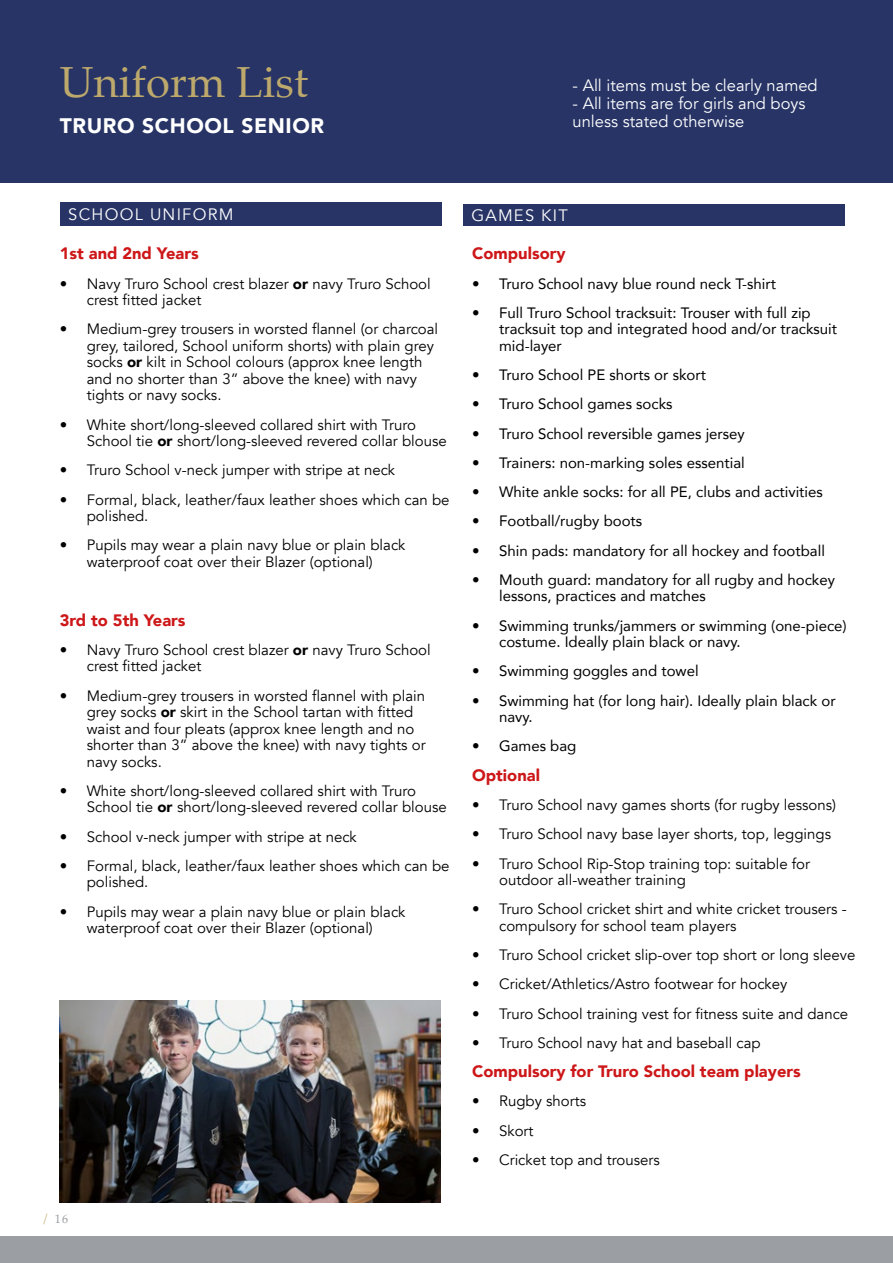
<style>
.page{position:relative;width:893px;height:1263px;background:#fff}
.page>*{position:absolute;margin:0;border:0;box-sizing:border-box;transform-origin:0 0}
.t1{font:43.5px "Palatino";color:#bda96c}
.t2{font:900 21px "Avenir";letter-spacing:.03em;color:#fff}
.t3{font:900 16.5px "Avenir";color:#cd1719}
.t4{font:16.5px/18px "Avenir";color:#fff}
.t5{font:16.5px "Avenir";letter-spacing:.075em;color:#fff}
.t6{font:15px/16.5px "Avenir";color:#000}
.t7{font:15px/16.5px "Avenir";color:#000}
.t8{font:12px "Palatino";color:#9b9ea2}
.s1{font-weight:900}
.s2{color:#bda96c}
</style>
<div class="page">
<div style="left:0;top:0;width:893px;height:182px;background:#273465"></div>
<div style="left:60px;top:203px;width:382px;height:23px;background:#273465"></div>
<div style="left:463px;top:205px;width:382px;height:21px;background:#273465"></div>
<div style="left:0;top:1236px;width:893px;height:27px;background:#9b9ea2"></div>
<img style="left:60px;top:1000px;width:381px;height:203px">
<h1 class="t1" style="left:60px;top:46px;width:250px">Uniform List</h1>
<h2 class="t2" style="left:60px;top:108px;width:266px">TRURO SCHOOL SENIOR</h2>
<p class="t4" style="left:573px;top:76px;width:247px">- All items must be clearly named</p>
<p class="t4" style="left:573px;top:94px;width:234px">- All items are for girls and boys unless stated otherwise</p>
<p class="t5" style="left:68px;top:205px;width:167px">SCHOOL UNIFORM</p>
<p class="t5" style="left:471px;top:206px;width:98px">GAMES KIT</p>
<p class="t3" style="left:60px;top:240px;width:140px">1st and 2nd Years</p>
<p class="t6" style="left:87px;top:276px;width:345px;text-indent:-27px">• Navy Truro School crest blazer <span class="s1">or</span> navy Truro School crest fitted jacket</p>
<p class="t6" style="left:87px;top:321px;width:353px;text-indent:-27px">• Medium-grey trousers in worsted flannel (or charcoal grey, tailored, School uniform shorts) with plain grey socks <span class="s1">or</span> kilt in School colours (approx knee length and no shorter than 3” above the knee) with navy tights or navy socks.</p>
<p class="t6" style="left:87px;top:417px;width:361px;text-indent:-27px">• White short/long-sleeved collared shirt with Truro<br>School tie <span class="s1">or</span> short/long-sleeved revered collar blouse</p>
<p class="t6" style="left:60px;top:462px;width:337px">• Truro School v-neck jumper with stripe at neck</p>
<p class="t6" style="left:87px;top:492px;width:364px;text-indent:-27px">• Formal, black, leather/faux leather shoes which can be polished.</p>
<p class="t6" style="left:60px;top:537px;width:347px;text-align:center">• Pupils may wear a plain navy blue or plain black waterproof coat over their Blazer (optional)</p>
<p class="t3" style="left:60px;top:606px;width:127px">3rd to 5th Years</p>
<p class="t6" style="left:87px;top:642px;width:345px;text-indent:-27px">• Navy Truro School crest blazer <span class="s1">or</span> navy Truro School crest fitted jacket</p>
<p class="t6" style="left:87px;top:687px;width:340px;text-indent:-27px">• Medium-grey trousers in worsted flannel with plain grey socks <span class="s1">or</span> skirt in the School tartan with fitted waist and four pleats (approx knee length and no shorter than 3” above the knee) with navy tights or navy socks.</p>
<p class="t6" style="left:87px;top:783px;width:361px;text-indent:-27px">• White short/long-sleeved collared shirt with Truro<br>School tie <span class="s1">or</span> short/long-sleeved revered collar blouse</p>
<p class="t6" style="left:60px;top:828px;width:298px">• School v-neck jumper with stripe at neck</p>
<p class="t6" style="left:87px;top:858px;width:364px;text-indent:-27px">• Formal, black, leather/faux leather shoes which can be polished.</p>
<p class="t6" style="left:60px;top:903px;width:347px;text-align:center">• Pupils may wear a plain navy blue or plain black waterproof coat over their Blazer (optional)</p>
<p class="t8" style="left:42px;top:1209px;width:28px"><span class="s2">/</span> 16</p>
<p class="t3" style="left:472px;top:240px;width:95px">Compulsory</p>
<p class="t7" style="left:472px;top:275px;width:305px">• Truro School navy blue round neck T-shirt</p>
<p class="t7" style="left:499px;top:304px;width:339px;text-indent:-27px">• Full Truro School tracksuit: Trouser with full zip tracksuit top and integrated hood and/or tracksuit mid-layer</p>
<p class="t7" style="left:472px;top:366px;width:235px">• Truro School PE shorts or skort</p>
<p class="t7" style="left:472px;top:396px;width:202px">• Truro School games socks</p>
<p class="t7" style="left:472px;top:425px;width:274px">• Truro School reversible games jersey</p>
<p class="t7" style="left:472px;top:454px;width:274px">• Trainers: non-marking soles essential</p>
<p class="t7" style="left:472px;top:483px;width:352px">• White ankle socks: for all PE, clubs and activities</p>
<p class="t7" style="left:472px;top:513px;width:172px">• Football/rugby boots</p>
<p class="t7" style="left:472px;top:542px;width:354px">• Shin pads: mandatory for all hockey and football</p>
<p class="t7" style="left:499px;top:571px;width:337px;text-indent:-27px">• Mouth guard: mandatory for all rugby and hockey lessons, practices and matches</p>
<p class="t7" style="left:499px;top:617px;width:349px;text-indent:-27px">• Swimming trunks/jammers or swimming (one-piece) costume. Ideally plain black or navy.</p>
<p class="t7" style="left:472px;top:663px;width:228px">• Swimming goggles and towel</p>
<p class="t7" style="left:499px;top:692px;width:338px;text-indent:-27px">• Swimming hat (for long hair). Ideally plain black or navy.</p>
<p class="t7" style="left:472px;top:738px;width:106px">• Games bag</p>
<p class="t3" style="left:472px;top:761px;width:69px">Optional</p>
<p class="t6" style="left:472px;top:797px;width:366px">• Truro School navy games shorts (for rugby lessons)</p>
<p class="t6" style="left:472px;top:826px;width:360px">• Truro School navy base layer shorts, top, leggings</p>
<p class="t6" style="left:499px;top:855px;width:313px;text-indent:-27px">• Truro School Rip-Stop training top: suitable for outdoor all-weather training</p>
<p class="t6" style="left:499px;top:901px;width:349px;text-indent:-27px">• Truro School cricket shirt and white cricket trousers - compulsory for school team players</p>
<p class="t6" style="left:472px;top:947px;width:385px">• Truro School cricket slip-over top short or long sleeve</p>
<p class="t6" style="left:472px;top:976px;width:317px">• Cricket/Athletics/Astro footwear for hockey</p>
<p class="t6" style="left:472px;top:1005px;width:378px">• Truro School training vest for fitness suite and dance</p>
<p class="t6" style="left:472px;top:1035px;width:290px">• Truro School navy hat and baseball cap</p>
<p class="t3" style="left:472px;top:1057px;width:330px">Compulsory for Truro School team players</p>
<p class="t6" style="left:472px;top:1093px;width:115px">• Rugby shorts</p>
<p class="t6" style="left:472px;top:1122px;width:63px">• Skort</p>
<p class="t6" style="left:472px;top:1152px;width:189px">• Cricket top and trousers</p>
</div>
